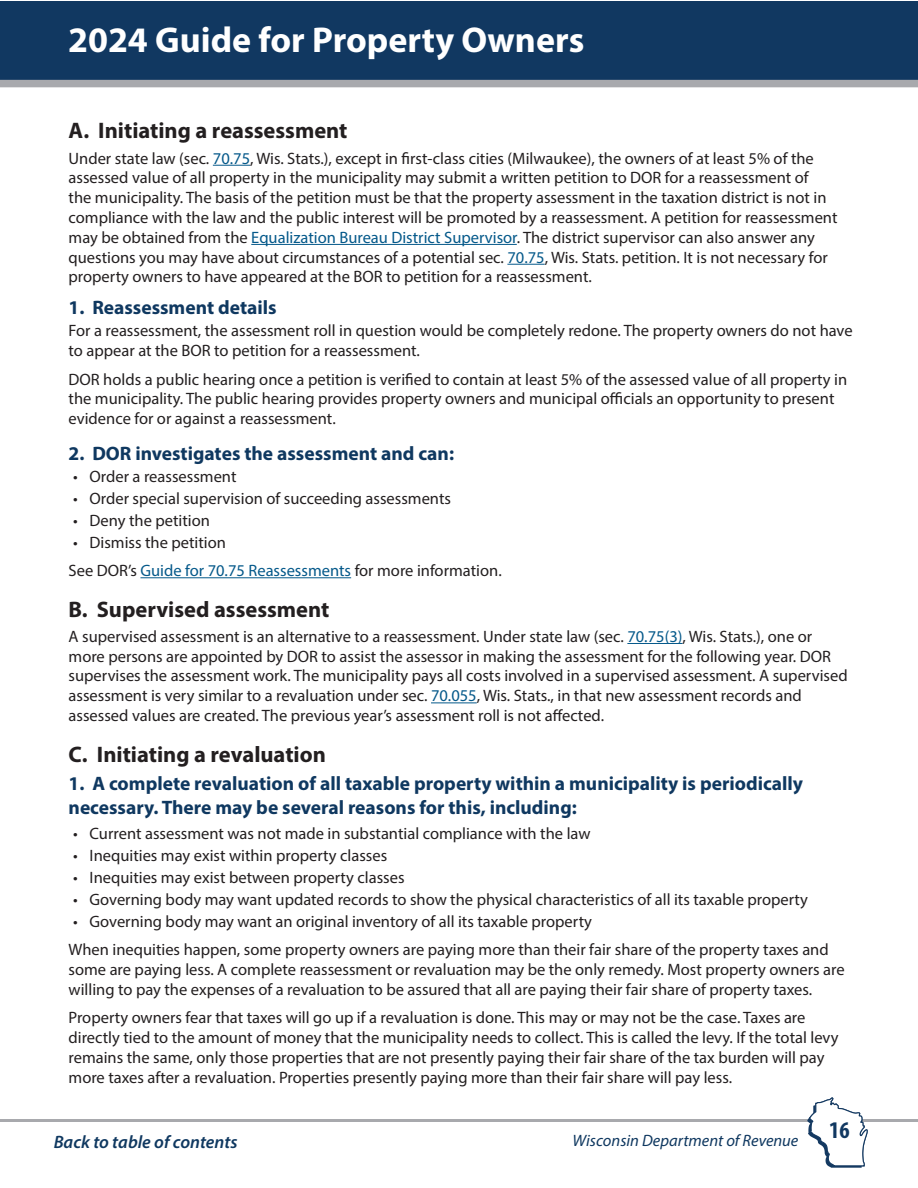
<style>
.page{position:relative;width:918px;height:1188px;background:#fff}
.page>*{position:absolute;margin:0;border:0;box-sizing:border-box;transform-origin:0 0}
.t1{font:700 36px "Myriad Pro";color:#fff}
.t2{font:700 condensed 24px "Myriad Pro";color:#113861}
.Heading_15_pt_bold_-_black{font:700 22.5px "Myriad Pro";color:#231f20}
.Heading_12_pt_Bold__blue{font:700 19.5px/23.4px "Myriad Pro";color:#0f3860}
.Heading_13_point_bold__blue{font:700 19.5px "Myriad Pro";color:#0f3860}
.t3{font:italic 600 18px "Myriad Pro";color:#0f3860}
.Bullet_list{font:16.5px/19.8px "Myriad Pro";color:#231f20}
.t4{font:italic 16.5px "Myriad Pro";color:#0f3860}
.s1{color:#05598a}
</style>
<div class="page">
<div style="left:1px;top:1px;width:917px;height:86px;background:#113861"></div>
<div style="left:0;top:80px;width:918px;height:7px;background:#a8a9ad"></div>
<hr style="left:0;top:1119px;width:918px;height:3px;background:#a8a9ad">
<svg style="left:807px;top:1097px;width:61px;height:71px"></svg>
<hr style="left:213px;top:165px;width:37px;height:1px;background:#05598a">
<hr style="left:251px;top:244px;width:266px;height:1px;background:#05598a">
<hr style="left:507px;top:264px;width:38px;height:1px;background:#05598a">
<hr style="left:140px;top:577px;width:211px;height:1px;background:#05598a">
<hr style="left:627px;top:643px;width:56px;height:1px;background:#05598a">
<hr style="left:431px;top:702px;width:46px;height:1px;background:#05598a">
<h1 class="t1" style="left:68px;top:17px;width:518px">2024 Guide for Property Owners</h1>
<p class="Heading_15_pt_bold_-_black" style="left:69px;top:116px;width:280px">A. Initiating a reassessment</p>
<p class="Bullet_list" style="left:69px;top:148px;width:770px">Under state law (sec. <span class="s1">70.75</span>, Wis. Stats.), except in first-class cities (Milwaukee), the owners of at least 5% of the assessed value of all property in the municipality may submit a written petition to DOR for a reassessment of<br>the municipality. The basis of the petition must be that the property assessment in the taxation district is not in compliance with the law and the public interest will be promoted by a reassessment. A petition for reassessment may be obtained from the <span class="s1">Equalization Bureau District Supervisor</span>. The district supervisor can also answer any questions you may have about circumstances of a potential sec. <span class="s1">70.75</span>, Wis. Stats. petition. It is not necessary for property owners to have appeared at the BOR to petition for a reassessment.</p>
<p class="Heading_13_point_bold__blue" style="left:69px;top:295px;width:210px">1. Reassessment details</p>
<p class="Bullet_list" style="left:69px;top:321px;width:786px">For a reassessment, the assessment roll in question would be completely redone. The property owners do not have to appear at the BOR to petition for a reassessment.</p>
<p class="Bullet_list" style="left:69px;top:369px;width:780px">DOR holds a public hearing once a petition is verified to contain at least 5% of the assessed value of all property in the municipality. The public hearing provides property owners and municipal officials an opportunity to present evidence for or against a reassessment.</p>
<p class="Heading_13_point_bold__blue" style="left:69px;top:441px;width:387px">2. DOR investigates the assessment and can:</p>
<p class="Bullet_list" style="left:73px;top:466px;width:165px">• Order a reassessment</p>
<p class="Bullet_list" style="left:73px;top:488px;width:379px">• Order special supervision of succeeding assessments</p>
<p class="Bullet_list" style="left:73px;top:510px;width:138px">• Deny the petition</p>
<p class="Bullet_list" style="left:73px;top:532px;width:154px">• Dismiss the petition</p>
<p class="Bullet_list" style="left:69px;top:560px;width:433px">See DOR’s <span class="s1">Guide for 70.75 Reassessments</span> for more information.</p>
<p class="Heading_15_pt_bold_-_black" style="left:69px;top:594px;width:262px">B. Supervised assessment</p>
<p class="Bullet_list" style="left:69px;top:626px;width:781px">A supervised assessment is an alternative to a reassessment. Under state law (sec. <span class="s1">70.75(3)</span>, Wis. Stats.), one or more persons are appointed by DOR to assist the assessor in making the assessment for the following year. DOR supervises the assessment work. The municipality pays all costs involved in a supervised assessment. A supervised assessment is very similar to a revaluation under sec. <span class="s1">70.055</span>, Wis. Stats., in that new assessment records and assessed values are created. The previous year’s assessment roll is not affected.</p>
<p class="Heading_15_pt_bold_-_black" style="left:69px;top:739px;width:259px">C. Initiating a revaluation</p>
<p class="Heading_12_pt_Bold__blue" style="left:69px;top:771px;width:736px">1. A complete revaluation of all taxable property within a municipality is periodically necessary. There may be several reasons for this, including:</p>
<p class="Bullet_list" style="left:73px;top:823px;width:519px">• Current assessment was not made in substantial compliance with the law</p>
<p class="Bullet_list" style="left:73px;top:845px;width:316px">• Inequities may exist within property classes</p>
<p class="Bullet_list" style="left:73px;top:867px;width:333px">• Inequities may exist between property classes</p>
<p class="Bullet_list" style="left:73px;top:889px;width:736px">• Governing body may want updated records to show the physical characteristics of all its taxable property</p>
<p class="Bullet_list" style="left:73px;top:911px;width:520px">• Governing body may want an original inventory of all its taxable property</p>
<p class="Bullet_list" style="left:69px;top:940px;width:778px">When inequities happen, some property owners are paying more than their fair share of the property taxes and some are paying less. A complete reassessment or revaluation may be the only remedy. Most property owners are willing to pay the expenses of a revaluation to be assured that all are paying their fair share of property taxes.</p>
<p class="Bullet_list" style="left:69px;top:1008px;width:771px">Property owners fear that taxes will go up if a revaluation is done. This may or may not be the case. Taxes are directly tied to the amount of money that the municipality needs to collect. This is called the levy. If the total levy remains the same, only those properties that are not presently paying their fair share of the tax burden will pay more taxes after a revaluation. Properties presently paying more than their fair share will pay less.</p>
<p class="t3" style="left:54px;top:1130px;width:185px">Back to table of contents</p>
<p class="t4" style="left:573px;top:1130px;width:227px">Wisconsin Department of Revenue</p>
<h2 class="t2" style="left:829px;top:1115px;width:22px">16</h2>
</div>
